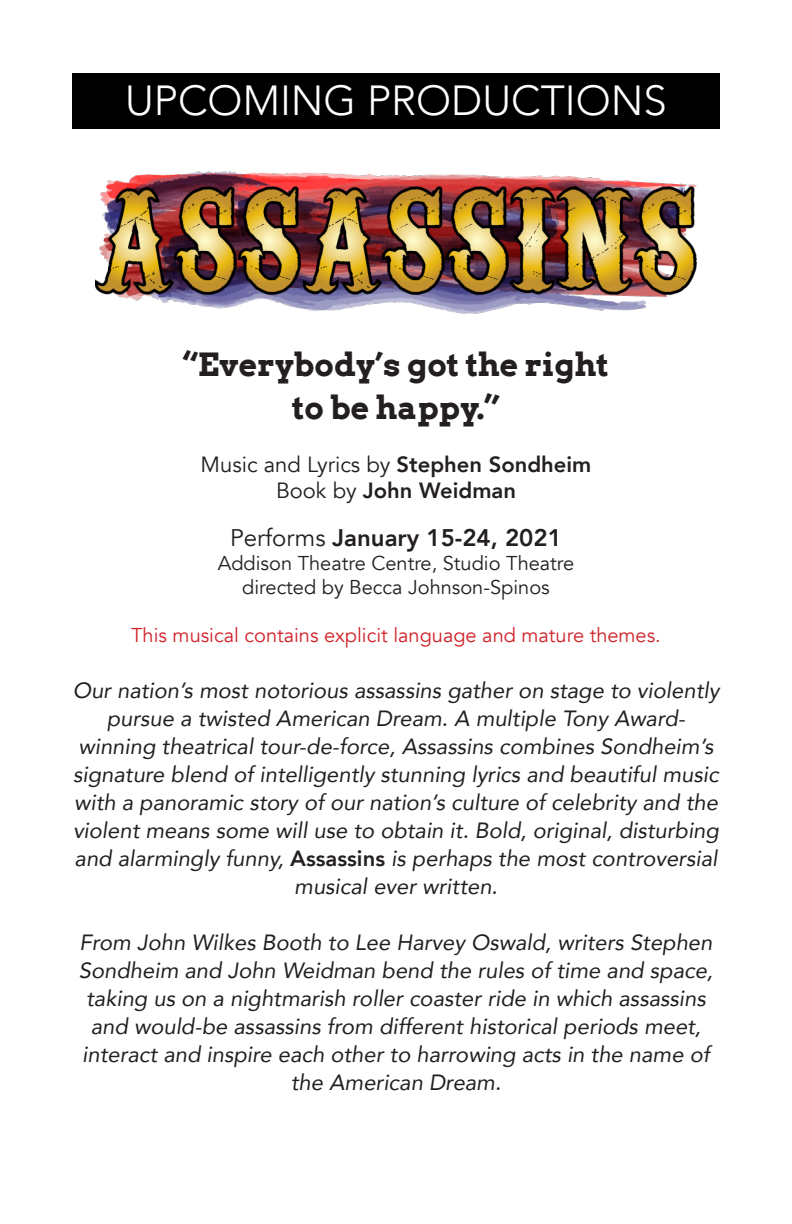
<style>
.page{position:relative;width:792px;height:1224px;background:#fff}
.page>*{position:absolute;margin:0;border:0;box-sizing:border-box;transform-origin:0 0}
.t1{font:300 42px "Avenir";color:#fff}
.t2{font:700 32px "Arvo";color:#231f20}
.t3{font:800 24px "Avenir";color:#231f20}
.t4{font:italic 22px/28px "Avenir";color:#231f20;text-align:center}
.t5{font:22px "Avenir";color:#231f20}
.t6{font:800 22px "Avenir";color:#231f20}
.t7{font:20px "Avenir";color:#231f20}
.t8{font:20px "Avenir";color:#d1232a}
.s1{font-weight:800}
.s2{font-weight:400}
.s3{font-weight:800;font-style:normal}
</style>
<div class="page">
<div style="left:72px;top:73px;width:648px;height:56px;background:#000001"></div>
<img style="left:95px;top:171px;width:602px;height:142px">
<p class="t1" style="left:125px;top:76px;width:543px">UPCOMING PRODUCTIONS</p>
<p class="t2" style="left:183px;top:344px;width:427px">“Everybody’s got the right</p>
<p class="t2" style="left:292px;top:387px;width:209px">to be happy.”</p>
<p class="t5" style="left:201px;top:451px;width:392px">Music and Lyrics by <span class="s1">Stephen Sondheim</span></p>
<p class="t6" style="left:276px;top:473px;width:241px"><span class="s2">Book by</span> John Weidman</p>
<p class="t3" style="left:230px;top:519px;width:333px"><span class="s2">Performs</span> January 15-24, 2021</p>
<p class="t7" style="left:218px;top:551px;width:358px">Addison Theatre Centre, Studio Theatre</p>
<p class="t7" style="left:242px;top:575px;width:309px">directed by Becca Johnson-Spinos</p>
<p class="t8" style="left:131px;top:623px;width:531px">This musical contains explicit language and mature themes.</p>
<p class="t4" style="left:73px;top:676px;width:648px">Our nation’s most notorious assassins gather on stage to violently pursue a twisted American Dream. A multiple Tony Award&shy;winning theatrical tour-de-force, Assassins combines Sondheim’s signature blend of intelligently stunning lyrics and beautiful music with a panoramic story of our nation’s culture of celebrity and the violent means some will use to obtain it. Bold, original, disturbing and alarmingly funny, <span class="s3">Assassins</span> is perhaps the most controversial musical ever written.</p>
<p class="t4" style="left:79px;top:928px;width:636px">From John Wilkes Booth to Lee Harvey Oswald, writers Stephen Sondheim and John Weidman bend the rules of time and space, taking us on a nightmarish roller coaster ride in which assassins and would-be assassins from different historical periods meet, interact and inspire each other to harrowing acts in the name of the American Dream.</p>
</div>
